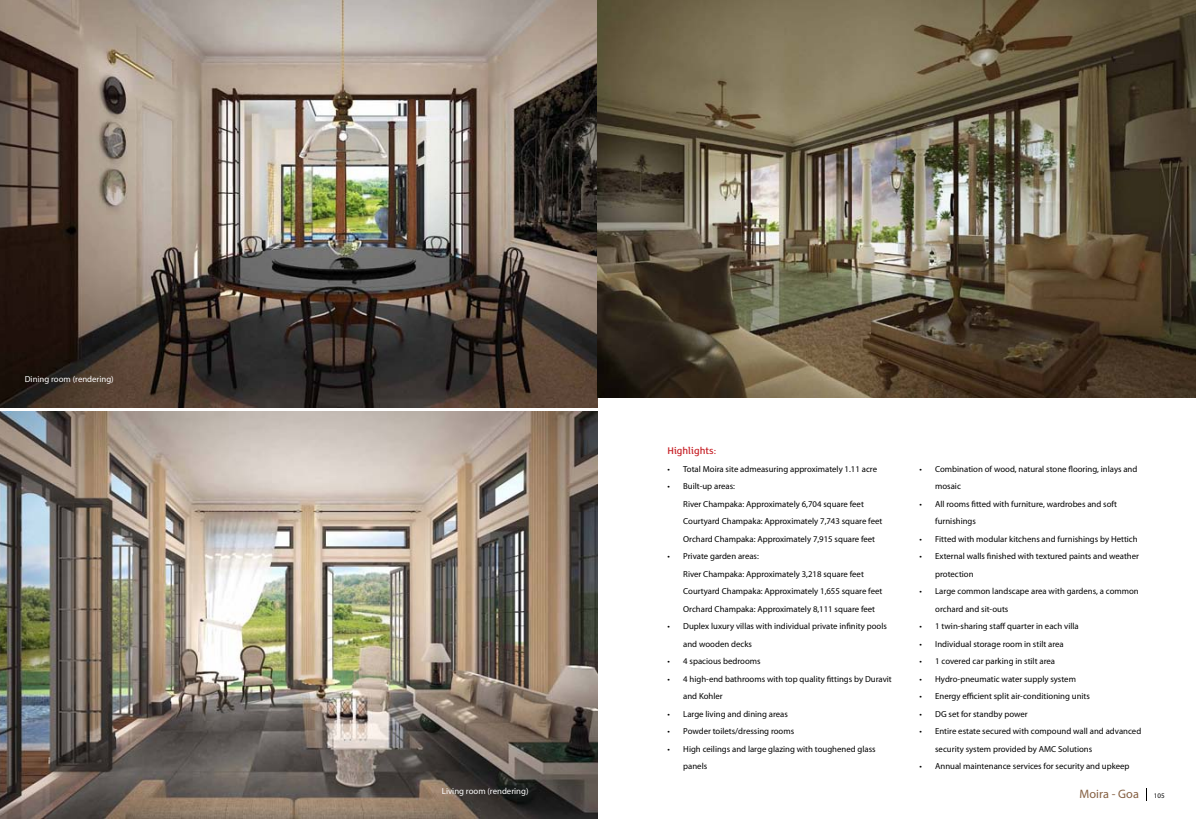
<style>
.page{position:relative;width:1196px;height:819px;background:#fff}
.page>*{position:absolute;margin:0;border:0;box-sizing:border-box;transform-origin:0 0}
.t1{font:12.25px "Myriad Pro";letter-spacing:.005em;color:#856042}
.t2{font:500 10.5px "FS Lola";color:#c61d23}
.t3{font:8.75px/17.5px "Myriad Pro";color:#000}
.t4{font:8.75px "Myriad Pro";color:#fff}
.s1{font-size:7px;color:#000}
</style>
<div class="page">
<img style="left:0;top:412px;width:598px;height:407px">
<img style="left:0;top:0;width:598px;height:407px">
<img style="left:598px;top:0;width:598px;height:398px">
<svg style="left:1146px;top:788px;width:1px;height:12px"></svg>
<p class="t4" style="left:25px;top:374px;width:90px">Dining room (rendering)</p>
<p class="t2" style="left:667px;top:444px;width:50px">Highlights:</p>
<p class="t3" style="left:667px;top:460px;width:211px">• Total Moira site admeasuring approximately 1.11 acre</p>
<p class="t3" style="left:683px;top:477px;width:201px;text-indent:-16px">• Built-up areas:<br>River Champaka: Approximately 6,704 square feet Courtyard Champaka: Approximately 7,743 square feet Orchard Champaka: Approximately 7,915 square feet</p>
<p class="t3" style="left:683px;top:547px;width:201px;text-indent:-16px">• Private garden areas:<br>River Champaka: Approximately 3,218 square feet Courtyard Champaka: Approximately 1,655 square feet Orchard Champaka: Approximately 8,111 square feet</p>
<p class="t3" style="left:683px;top:617px;width:205px;text-indent:-16px">• Duplex luxury villas with individual private infinity pools and wooden decks</p>
<p class="t3" style="left:667px;top:652px;width:95px">• 4 spacious bedrooms</p>
<p class="t3" style="left:683px;top:670px;width:210px;text-indent:-16px">• 4 high-end bathrooms with top quality fittings by Duravit and Kohler</p>
<p class="t3" style="left:667px;top:705px;width:122px">• Large living and dining areas</p>
<p class="t3" style="left:667px;top:722px;width:128px">• Powder toilets/dressing rooms</p>
<p class="t3" style="left:683px;top:740px;width:194px;text-indent:-16px">• High ceilings and large glazing with toughened glass panels</p>
<p class="t3" style="left:935px;top:459px;width:204px;text-indent:-16px">• Combination of wood, natural stone flooring, inlays and mosaic</p>
<p class="t3" style="left:935px;top:494px;width:183px;text-indent:-16px">• All rooms fitted with furniture, wardrobes and soft furnishings</p>
<p class="t3" style="left:919px;top:529px;width:220px">• Fitted with modular kitchens and furnishings by Hettich</p>
<p class="t3" style="left:935px;top:547px;width:205px;text-indent:-16px">• External walls finished with textured paints and weather protection</p>
<p class="t3" style="left:935px;top:582px;width:205px;text-indent:-16px">• Large common landscape area with gardens, a common orchard and sit-outs</p>
<p class="t3" style="left:919px;top:617px;width:161px">• 1 twin-sharing staff quarter in each villa</p>
<p class="t3" style="left:919px;top:634px;width:146px">• Individual storage room in stilt area</p>
<p class="t3" style="left:919px;top:652px;width:137px">• 1 covered car parking in stilt area</p>
<p class="t3" style="left:919px;top:669px;width:158px">• Hydro-pneumatic water supply system</p>
<p class="t3" style="left:919px;top:687px;width:172px">• Energy efficient split air-conditioning units</p>
<p class="t3" style="left:919px;top:704px;width:110px">• DG set for standby power</p>
<p class="t3" style="left:935px;top:722px;width:208px;text-indent:-16px">• Entire estate secured with compound wall and advanced security system provided by AMC Solutions</p>
<p class="t3" style="left:919px;top:757px;width:212px">• Annual maintenance services for security and upkeep</p>
<p class="t4" style="left:442px;top:785px;width:88px">Living room (rendering)</p>
<h1 class="t1" style="left:1079px;top:786px;width:87px">Moira - Goa <span class="s1">105</span></h1>
</div>
